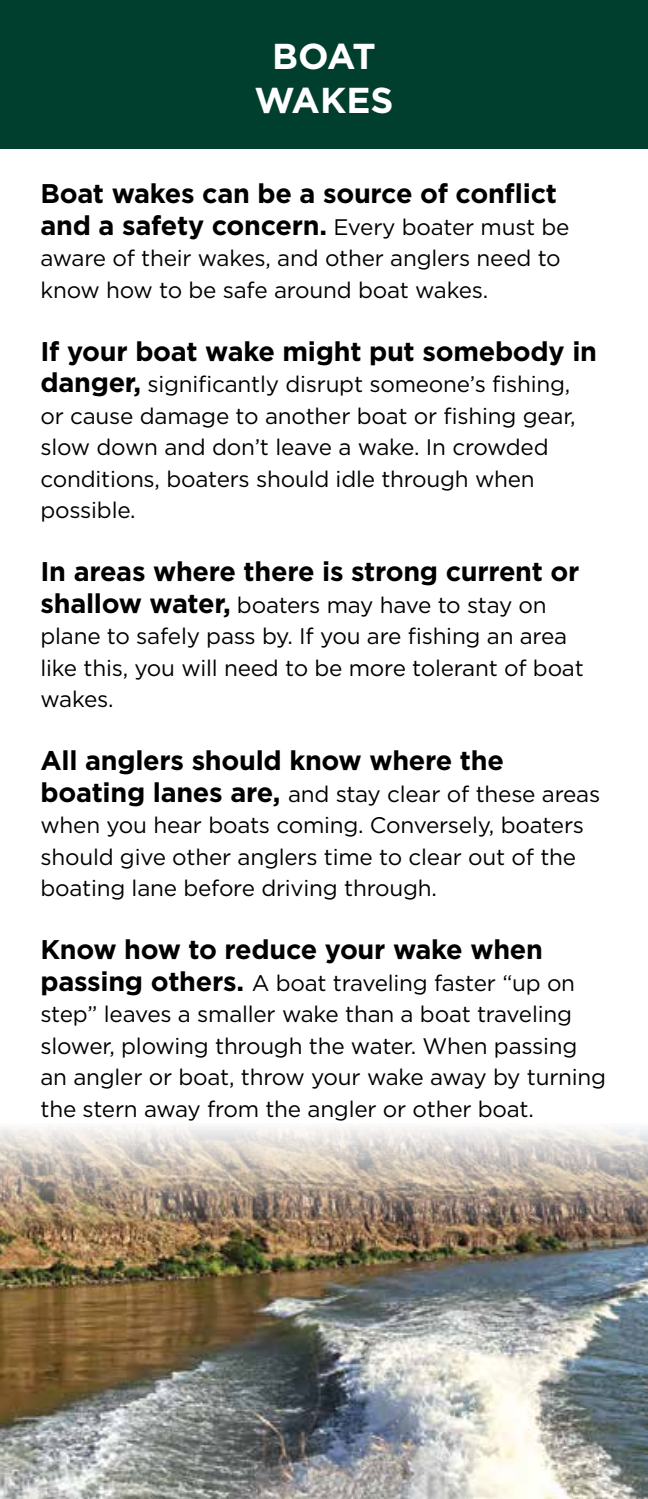
<style>
.page{position:relative;width:648px;height:1499px;background:#fff}
.page>*{position:absolute;margin:0;border:0;box-sizing:border-box;transform-origin:0 0}
.t1{font:700 36px/43.2px "Gotham";color:#fff;text-align:center}
.t2{font:700 27px/31.5px "Gotham";letter-spacing:-.01em;color:#000}
.t3{font:22.5px/31.5px "Gotham";letter-spacing:-.01em;color:#000}
.s1{font-weight:400;font-size:22.5px}
.s2{font-weight:700;font-size:27px}
</style>
<div class="page">
<img style="left:0;top:1127px;width:648px;height:371px">
<div style="left:0;top:0;width:648px;height:148px;background:#003e2d"></div>
<h1 class="t1" style="left:254px;top:35px;width:141px">BOAT<br>WAKES</h1>
<p class="t2" style="left:40px;top:177px;width:531px">Boat wakes can be a source of conflict and a safety concern. <span class="s1">Every boater must be</span></p>
<p class="t3" style="left:40px;top:242px;width:522px">aware of their wakes, and other anglers need to know how to be safe around boat wakes.</p>
<p class="t2" style="left:40px;top:335px;width:558px">If your boat wake might put somebody in</p>
<p class="t3" style="left:40px;top:368px;width:537px"><span class="s2">danger,</span> significantly disrupt someone’s fishing, or cause damage to another boat or fishing gear, slow down and don’t leave a wake. In crowded conditions, boaters should idle through when possible.</p>
<p class="t2" style="left:40px;top:555px;width:541px">In areas where there is strong current or</p>
<p class="t3" style="left:40px;top:588px;width:545px"><span class="s2">shallow water,</span> boaters may have to stay on plane to safely pass by. If you are fishing an area like this, you will need to be more tolerant of boat wakes.</p>
<p class="t2" style="left:40px;top:744px;width:465px">All anglers should know where the</p>
<p class="t3" style="left:40px;top:777px;width:561px"><span class="s2">boating lanes are,</span> and stay clear of these areas when you hear boats coming. Conversely, boaters should give other anglers time to clear out of the boating lane before driving through.</p>
<p class="t2" style="left:40px;top:933px;width:504px">Know how to reduce your wake when</p>
<p class="t3" style="left:40px;top:966px;width:567px"><span class="s2">passing others.</span> A boat traveling faster “up on step” leaves a smaller wake than a boat traveling slower, plowing through the water. When passing an angler or boat, throw your wake away by turning the stern away from the angler or other boat.</p>
</div>
